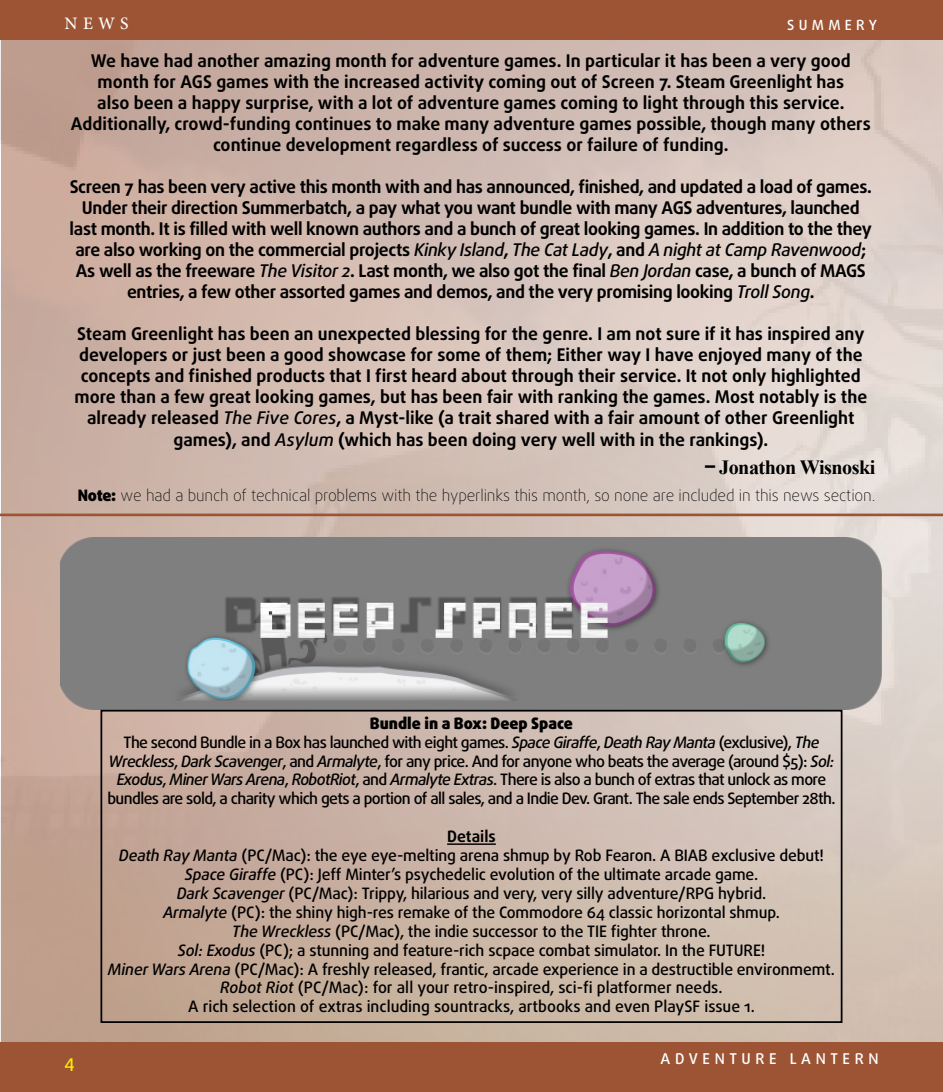
<style>
.page{position:relative;width:943px;height:1092px;background:#fff}
.page>*{position:absolute;margin:0;border:0;box-sizing:border-box;transform-origin:0 0}
.t1{font:700 20.12px "Times New Roman";letter-spacing:-.025em;color:#000}
.t2{font:700 17.5px/21px "Daxline Pro";color:#000;text-align:center}
.t3{font:700 17.5px/21px "Daxline Pro";letter-spacing:-.02em;color:#000;text-align:center}
.t4{font:500 17.5px "Minion Pro";color:#fff}
.t5{font:500 17.5px "Daxline Pro";color:#ffed00}
.t6{font:500 15.75px "Daxline Pro";letter-spacing:-.01em;color:#000}
.t7{font:500 15.75px/18.9px "Daxline Pro";letter-spacing:-.04em;color:#000;text-align:center}
.t8{font:100 15.75px "Daxline Pro";letter-spacing:-.01em;color:#000}
.t9{font:700 15.75px "Daxline Pro";color:#000}
.t10{font:500 14.88px "Daxline Pro";letter-spacing:.31em;color:#fff}
.t11{font:500 14px "Daxline Pro";letter-spacing:.31em;color:#fff}
.s1{font-weight:500;font-style:italic}
.s2{font-family:"Poplar Std";font-weight:400}
.s3{font-weight:900}
.s4{font-style:italic}
</style>
<div class="page">
<img style="left:0;top:40px;width:943px;height:1002px">
<div style="left:0;top:1042px;width:943px;height:49px;background:#9d5435"></div>
<div style="left:0;top:0;width:943px;height:40px;background:#9d5435"></div>
<hr style="left:0;top:513px;width:943px;height:3px;background:#9d5435">
<img style="left:60px;top:538px;width:822px;height:171px">
<hr style="left:447px;top:843px;width:49px;height:1px;background:#000">
<div style="left:100px;top:709px;width:742px;height:313px;border:2px solid #000"></div>
<p class="t4" style="left:65px;top:12px;width:65px">NEWS</p>
<p class="t11" style="left:787px;top:15px;width:91px">Summery</p>
<p class="t2" style="left:71px;top:51px;width:801px">We have had another amazing month for adventure games. In particular it has been a very good month for AGS games with the increased activity coming out of Screen 7. Steam Greenlight has<br>also been a happy surprise, with a lot of adventure games coming to light through this service.<br>Additionally, crowd-funding continues to make many adventure games possible, though many others continue development regardless of success or failure of funding.</p>
<p class="t3" style="left:70px;top:177px;width:804px">Screen 7 has been very active this month with and has announced, finished, and updated a load of games.<br>Under their direction Summerbatch, a pay what you want bundle with many AGS adventures, launched last month. It is filled with well known authors and a bunch of great looking games. In addition to the they are also working on the commercial projects <span class="s1">Kinky Island</span>, <span class="s1">The Cat Lady</span>, and <span class="s1">A night at Camp Ravenwood</span>; As well as the freeware <span class="s1">The Visitor 2</span>. Last month, we also got the final <span class="s1">Ben Jordan</span> case, a bunch of MAGS entries, a few other assorted games and demos, and the very promising looking <span class="s1">Troll Song</span>.</p>
<p class="t2" style="left:74px;top:324px;width:794px">Steam Greenlight has been an unexpected blessing for the genre. I am not sure if it has inspired any developers or just been a good showcase for some of them; Either way I have enjoyed many of the concepts and finished products that I first heard about through their service. It not only highlighted more than a few great looking games, but has been fair with ranking the games. Most notably is the already released <span class="s1">The Five Cores</span>, a Myst-like (a trait shared with a fair amount of other Greenlight games), and <span class="s1">Asylum</span> (which has been doing very well with in the rankings).</p>
<p class="t1" style="left:705px;top:453px;width:172px"><span class="s2">–</span> Jonathon Wisnoski</p>
<p class="t8" style="left:78px;top:485px;width:799px"><span class="s3">Note:</span> we had a bunch of technical problems with the hyperlinks this month, so none are included in this news section.</p>
<p class="t5" style="left:65px;top:1052px;width:12px">4</p>
<p class="t7" style="left:107px;top:713px;width:729px"><span class="s3">Bundle in a Box: Deep Space<br></span>The second Bundle in a Box has launched with eight games. <span class="s4">Space Giraffe</span>, <span class="s4">Death Ray Manta</span> (exclusive), <span class="s4">The Wreckless</span>, <span class="s4">Dark Scavenger</span>, and <span class="s4">Armalyte</span>, for any price. And for anyone who beats the average (around $5): <span class="s4">Sol:<br>Exodus</span>, <span class="s4">Miner Wars Arena</span>, <span class="s4">RobotRiot</span>, and <span class="s4">Armalyte Extras</span>. There is also a bunch of extras that unlock as more bundles are sold, a charity which gets a portion of all sales, and a Indie Dev. Grant. The sale ends September 28th.</p>
<p class="t9" style="left:447px;top:826px;width:50px">Details</p>
<p class="t6" style="left:119px;top:844px;width:706px"><span class="s4">Death Ray Manta</span> (PC/Mac): the eye eye-melting arena shmup by Rob Fearon. A BIAB exclusive debut!</p>
<p class="t6" style="left:185px;top:863px;width:575px"><span class="s4">Space Giraffe</span> (PC): Jeff Minter’s psychedelic evolution of the ultimate arcade game.</p>
<p class="t6" style="left:177px;top:882px;width:591px"><span class="s4">Dark Scavenger</span> (PC/Mac): Trippy, hilarious and very, very silly adventure/RPG hybrid.</p>
<p class="t6" style="left:163px;top:901px;width:618px"><span class="s4">Armalyte</span> (PC): the shiny high-res remake of the Commodore 64 classic horizontal shmup.</p>
<p class="t6" style="left:232px;top:920px;width:480px"><span class="s4">The Wreckless</span> (PC/Mac), the indie successor to the TIE fighter throne.</p>
<p class="t6" style="left:178px;top:939px;width:548px"><span class="s4">Sol: Exodus</span> (PC); a stunning and feature-rich scpace combat simulator. In the FUTURE</p>
<p class="t6" style="left:760px;top:939px;width:6px">!</p>
<p class="t6" style="left:108px;top:958px;width:728px"><span class="s4">Miner Wars Arena</span> (PC/Mac): A freshly released, frantic, arcade experience in a destructible environmemt.</p>
<p class="t6" style="left:220px;top:977px;width:504px"><span class="s4">Robot Riot</span> (PC/Mac): for all your retro-inspired, sci-fi platformer needs.</p>
<p class="t6" style="left:188px;top:996px;width:568px">A rich selection of extras including sountracks, artbooks and even PlaySF issue 1.</p>
<p class="t10" style="left:660px;top:1048px;width:219px">adventure lantern</p>
</div>
